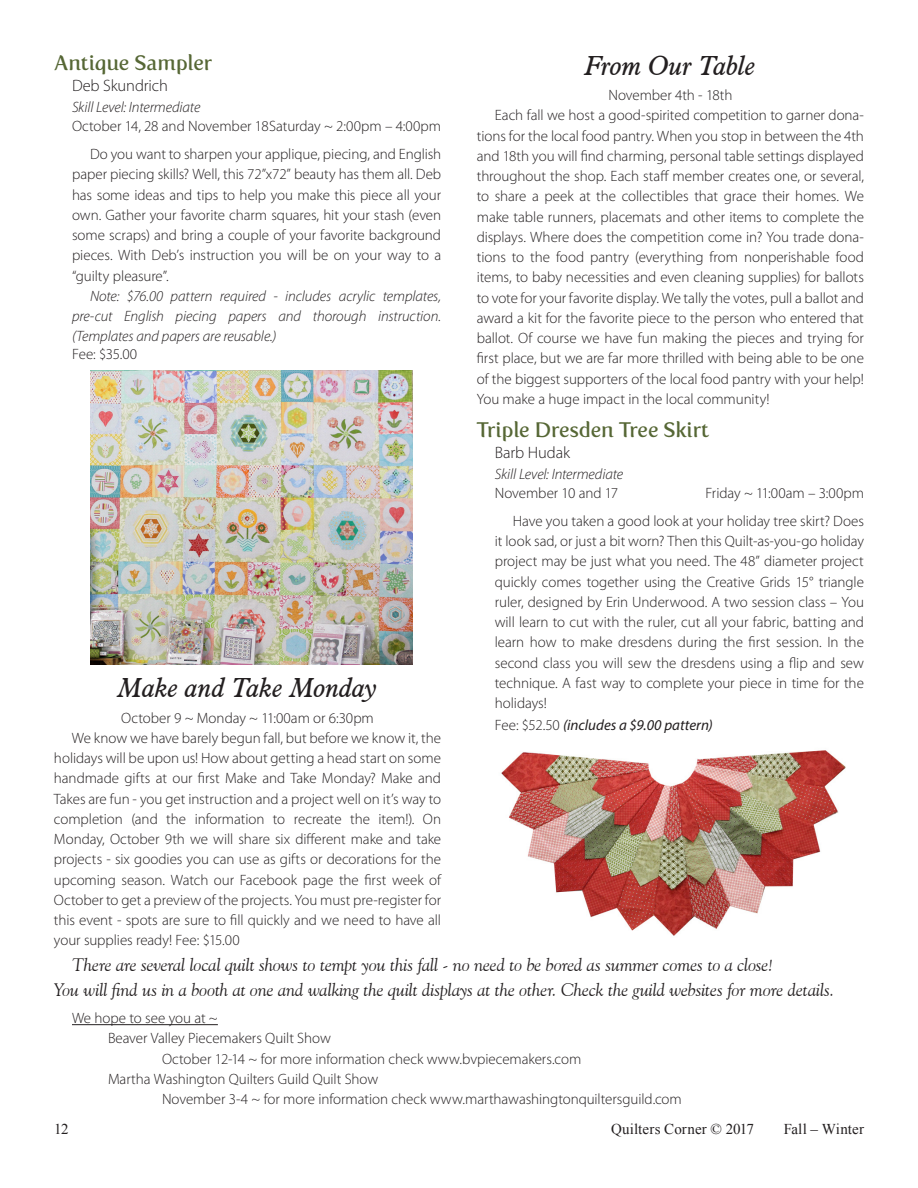
<style>
.page{position:relative;width:918px;height:1188px;background:#fff}
.page>*{position:absolute;margin:0;border:0;box-sizing:border-box;transform-origin:0 0}
.t1{font:italic 27px "Aldine 721 BT";letter-spacing:-.005em;color:#231f20}
.t2{font:21px "Fertigo";letter-spacing:-.005em;color:#566735}
.t3{font:italic 18px/24.9px "Goudy Old Style BT";letter-spacing:-.005em;color:#231f20}
.t4{font:300 16.5px "Myriad Pro";letter-spacing:-.01em;color:#231f20}
.t5{font:300 15px/20.2px "Myriad Pro";letter-spacing:-.005em;color:#231f20;text-align:right}
.t6{font:italic 300 15px/20.2px "Myriad Pro";letter-spacing:-.005em;color:#231f20;text-align:justify}
.t7{font:italic 15px "Myriad Pro";color:#231f20}
.t8{font:15px "Times New Roman";letter-spacing:.01em;color:#231f20}
.s1{font-weight:300;font-style:normal}
</style>
<div class="page">
<hr style="left:72px;top:1024px;width:146px;height:1px;background:#231f20">
<img style="left:90px;top:371px;width:322px;height:294px">
<img style="left:501px;top:750px;width:345px;height:186px">
<h2 class="t2" style="left:54px;top:50px;width:160px">Antique Sampler</h2>
<p class="t4" style="left:72px;top:76px;width:97px">Deb Skundrich</p>
<p class="t6" style="left:72px;top:97px;width:130px">Skill Level: Intermediate</p>
<p class="t5" style="left:72px;top:112px;width:371px;line-height:27.8px">October 14, 28 and November 18Saturday ~ 2:00pm – 4:00pm<br>Do you want to sharpen your applique, piecing, and English</p>
<p class="t5" style="left:72px;top:164px;width:371px;text-align:justify">paper piecing skills? Well, this 72”x72” beauty has them all. Deb has some ideas and tips to help you make this piece all your own. Gather your favorite charm squares, hit your stash (even some scraps) and bring a couple of your favorite background pieces. With Deb’s instruction you will be on your way to a “guilty pleasure”.</p>
<p class="t6" style="left:72px;top:286px;width:371px;text-indent:18px">Note: $76.00 pattern required - includes acrylic templates, pre-cut English piecing papers and thorough instruction. (Templates and papers are reusable.)</p>
<p class="t5" style="left:72px;top:344px;width:67px">Fee: $35.00</p>
<h1 class="t1" style="left:118px;top:671px;width:261px">Make and Take Monday</h1>
<p class="t5" style="left:121px;top:707px;width:254px">October 9 ~ Monday ~ 11:00am or 6:30pm</p>
<p class="t5" style="left:72px;top:728px;width:371px">We know we have barely begun fall, but before we know it, the</p>
<p class="t5" style="left:54px;top:748px;width:389px">holidays will be upon us! How about getting a head start on some</p>
<p class="t5" style="left:54px;top:768px;width:389px">handmade gifts at our first Make and Take Monday? Make and</p>
<p class="t5" style="left:54px;top:788px;width:389px">Takes are fun - you get instruction and a project well on it’s way to</p>
<p class="t5" style="left:54px;top:809px;width:389px">completion (and the information to recreate the item!). On</p>
<p class="t5" style="left:54px;top:829px;width:389px">Monday, October 9th we will share six different make and take</p>
<p class="t5" style="left:54px;top:849px;width:389px">projects - six goodies you can use as gifts or decorations for the</p>
<p class="t5" style="left:54px;top:869px;width:389px">upcoming season. Watch our Facebook page the first week of</p>
<p class="t5" style="left:54px;top:890px;width:389px">October to get a preview of the projects. You must pre-register for</p>
<p class="t5" style="left:54px;top:910px;width:389px">this event - spots are sure to fill quickly and we need to have all</p>
<p class="t5" style="left:54px;top:930px;width:187px">your supplies ready! Fee: $15.00</p>
<h1 class="t1" style="left:585px;top:49px;width:172px">From Our Table</h1>
<p class="t5" style="left:608px;top:85px;width:126px">November 4th - 18th</p>
<p class="t5" style="left:495px;top:105px;width:371px">Each fall we host a good-spirited competition to garner dona-</p>
<p class="t5" style="left:477px;top:125px;width:389px">tions for the local food pantry. When you stop in between the 4th</p>
<p class="t5" style="left:477px;top:146px;width:389px">and 18th you will find charming, personal table settings displayed</p>
<p class="t5" style="left:477px;top:166px;width:389px">throughout the shop. Each staff member creates one, or several,</p>
<p class="t5" style="left:477px;top:186px;width:389px">to share a peek at the collectibles that grace their homes. We</p>
<p class="t5" style="left:477px;top:206px;width:389px">make table runners, placemats and other items to complete the</p>
<p class="t5" style="left:477px;top:227px;width:389px">displays. Where does the competition come in? You trade dona-</p>
<p class="t5" style="left:477px;top:247px;width:389px">tions to the food pantry (everything from nonperishable food</p>
<p class="t5" style="left:477px;top:267px;width:389px">items, to baby necessities and even cleaning supplies) for ballots</p>
<p class="t5" style="left:477px;top:287px;width:389px">to vote for your favorite display. We tally the votes, pull a ballot and</p>
<p class="t5" style="left:477px;top:308px;width:389px">award a kit for the favorite piece to the person who entered that</p>
<p class="t5" style="left:477px;top:328px;width:389px">ballot. Of course we have fun making the pieces and trying for</p>
<p class="t5" style="left:477px;top:348px;width:389px">first place, but we are far more thrilled with being able to be one</p>
<p class="t5" style="left:477px;top:368px;width:389px">of the biggest supporters of the local food pantry with your help!</p>
<p class="t5" style="left:477px;top:389px;width:294px">You make a huge impact in the local community!</p>
<h2 class="t2" style="left:477px;top:417px;width:234px">Triple Dresden Tree Skirt</h2>
<p class="t4" style="left:495px;top:442px;width:77px">Barb Hudak</p>
<p class="t6" style="left:495px;top:463px;width:130px">Skill Level: Intermediate</p>
<p class="t5" style="left:495px;top:483px;width:125px">November 10 and 17</p>
<p class="t5" style="left:513px;top:479px;width:353px;line-height:27.8px">Friday ~ 11:00am – 3:00pm<br>Have you taken a good look at your holiday tree skirt? Does</p>
<p class="t5" style="left:495px;top:531px;width:371px;text-align:justify">it look sad, or just a bit worn? Then this Quilt-as-you-go holiday project may be just what you need. The 48” diameter project quickly comes together using the Creative Grids 15° triangle ruler, designed by Erin Underwood. A two session class – You will learn to cut with the ruler, cut all your fabric, batting and learn how to make dresdens during the first session. In the second class you will sew the dresdens using a flip and sew technique. A fast way to complete your piece in time for the holidays!</p>
<p class="t7" style="left:495px;top:716px;width:220px"><span class="s1">Fee: $52.50</span> (includes a $9.00 pattern)</p>
<p class="t3" style="left:54px;top:952px;width:782px;text-indent:18px">There are several local quilt shows to tempt you this fall - no need to be bored as summer comes to a close!<br>You will find us in a booth at one and walking the quilt displays at the other. Check the guild websites for more details.</p>
<p class="t5" style="left:72px;top:1008px;width:147px">We hope to see you at ~</p>
<p class="t5" style="left:108px;top:1028px;width:224px">Beaver Valley Piecemakers Quilt Show</p>
<p class="t5" style="left:162px;top:1048px;width:421px">October 12-14 ~ for more information check www.bvpiecemakers.com</p>
<p class="t5" style="left:108px;top:1069px;width:272px">Martha Washington Quilters Guild Quilt Show</p>
<p class="t5" style="left:162px;top:1089px;width:521px">November 3-4 ~ for more information check www.marthawashingtonquiltersguild.com</p>
<p class="t8" style="left:54px;top:1119px;width:16px">12</p>
<p class="t8" style="left:611px;top:1119px;width:144px">Quilters Corner © 2017</p>
<p class="t8" style="left:784px;top:1119px;width:82px">Fall – Winter</p>
</div>
